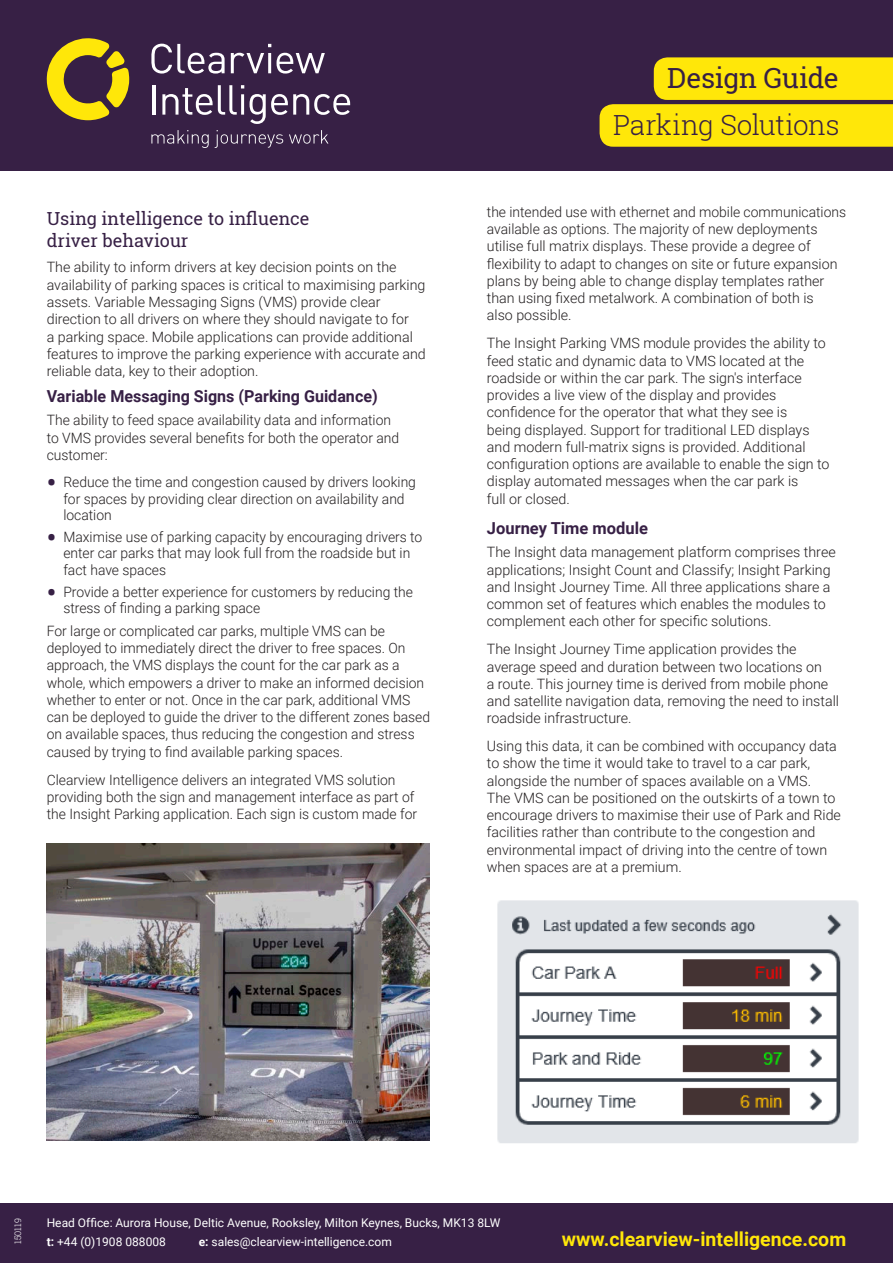
<style>
.page{position:relative;width:893px;height:1263px;background:#fff}
.page>*{position:absolute;margin:0;border:0;box-sizing:border-box;transform-origin:0 0}
.project___location{font:300 27.75px "Roboto Slab";letter-spacing:-.02em;color:#372045}
.t1{font:27.75px "Roboto Slab";letter-spacing:-.015em;color:#372045}
.t2{font:700 19.5px "Roboto";color:#ffe709}
.key_heading{font:18px/21.6px "Roboto Slab";color:#372045}
.sub_heading{font:700 16.5px "Roboto";color:#372045}
.body_text{font:300 14.25px/17.2px "Roboto";color:#231f20}
.sub_heading-2{font:300 14.25px/17.2px "Roboto";color:#231f20}
.t3{font:12px "Roboto";color:#fff}
.strapline{font:300 9px "Roboto Slab";color:#fff}
.s1{font-weight:700;font-size:27px;color:#372045}
.s2{font-weight:700}
</style>
<div class="page">
<div style="left:0;top:0;width:893px;height:170px;background:#372045"></div>
<svg style="left:46px;top:38px;width:83px;height:82px"></svg>
<svg style="left:151px;top:130px;width:58px;height:18px"></svg>
<svg style="left:215px;top:130px;width:68px;height:18px"></svg>
<svg style="left:289px;top:130px;width:39px;height:14px"></svg>
<svg style="left:151px;top:44px;width:74px;height:30px"></svg>
<svg style="left:231px;top:53px;width:33px;height:20px"></svg>
<hr style="left:268px;top:53px;width:3px;height:20px;background:#fff">
<svg style="left:277px;top:53px;width:48px;height:21px"></svg>
<hr style="left:153px;top:85px;width:3px;height:30px;background:#fff">
<svg style="left:162px;top:85px;width:82px;height:30px"></svg>
<hr style="left:241px;top:94px;width:3px;height:21px;background:#fff">
<svg style="left:250px;top:94px;width:100px;height:30px"></svg>
<svg style="left:600px;top:57px;width:293px;height:90px;background:#e1c911"></svg>
<div style="left:0;top:1203px;width:893px;height:60px;background:#372045"></div>
<img style="left:47px;top:843px;width:382px;height:298px">
<img style="left:497px;top:900px;width:362px;height:243px">
<p class="key_heading" style="left:47px;top:208px;width:264px">Using intelligence to influence driver behaviour</p>
<p class="sub_heading-2" style="left:47px;top:258px;width:381px">The ability to inform drivers at key decision points on the availability of parking spaces is critical to maximising parking assets. Variable Messaging Signs (VMS) provide clear direction to all drivers on where they should navigate to for<br>a parking space. Mobile applications can provide additional features to improve the parking experience with accurate and reliable data, key to their adoption.</p>
<p class="sub_heading" style="left:47px;top:384px;width:332px">Variable Messaging Signs (Parking Guidance)</p>
<p class="body_text" style="left:47px;top:411px;width:354px">The ability to feed space availability data and information to VMS provides several benefits for both the operator and customer:</p>
<p class="body_text" style="left:63px;top:473px;width:354px;line-height:16.5px;text-indent:-17px"><span class="s1">•</span> Reduce the time and congestion caused by drivers looking for spaces by providing clear direction on availability and location</p>
<p class="body_text" style="left:63px;top:528px;width:361px;line-height:16.5px;text-indent:-17px"><span class="s1">•</span> Maximise use of parking capacity by encouraging drivers to enter car parks that may look full from the roadside but in fact have spaces</p>
<p class="body_text" style="left:63px;top:583px;width:351px;line-height:16.5px;text-indent:-17px"><span class="s1">•</span> Provide a better experience for customers by reducing the stress of finding a parking space</p>
<p class="body_text" style="left:47px;top:622px;width:385px">For large or complicated car parks, multiple VMS can be deployed to immediately direct the driver to free spaces. On approach, the VMS displays the count for the car park as a whole, which empowers a driver to make an informed decision whether to enter or not. Once in the car park, additional VMS can be deployed to guide the driver to the different zones based on available spaces, thus reducing the congestion and stress caused by trying to find available parking spaces.</p>
<p class="body_text" style="left:47px;top:770px;width:372px">Clearview Intelligence delivers an integrated VMS solution providing both the sign and management interface as part of the Insight Parking application. Each sign is custom made for</p>
<p class="t1" style="left:667px;top:59px;width:173px">Design Guide</p>
<p class="project___location" style="left:613px;top:106px;width:228px">Parking Solutions</p>
<p class="body_text" style="left:487px;top:203px;width:361px">the intended use with ethernet and mobile communications available as options. The majority of new deployments utilise full matrix displays. These provide a degree of flexibility to adapt to changes on site or future expansion plans by being able to change display templates rather than using fixed metalwork. A combination of both is<br>also possible.</p>
<p class="body_text" style="left:487px;top:334px;width:344px">The Insight Parking VMS module provides the ability to feed static and dynamic data to VMS located at the roadside or within the car park. The sign's interface provides a live view of the display and provides confidence for the operator that what they see is<br>being displayed. Support for traditional LED displays and modern full-matrix signs is provided. Additional configuration options are available to enable the sign to display automated messages when the car park is<br>full or closed.</p>
<p class="sub_heading" style="left:487px;top:516px;width:163px">Journey Time module</p>
<p class="body_text" style="left:487px;top:543px;width:350px">The Insight data management platform comprises three applications; Insight Count and Classify; Insight Parking and Insight Journey Time. All three applications share a common set of features which enables the modules to complement each other for specific solutions.</p>
<p class="body_text" style="left:487px;top:640px;width:354px">The Insight Journey Time application provides the average speed and duration between two locations on<br>a route. This journey time is derived from mobile phone and satellite navigation data, removing the need to install roadside infrastructure.</p>
<p class="body_text" style="left:487px;top:737px;width:356px">Using this data, it can be combined with occupancy data to show the time it would take to travel to a car park, alongside the number of spaces available on a VMS.<br>The VMS can be positioned on the outskirts of a town to encourage drivers to maximise their use of Park and Ride facilities rather than contribute to the congestion and environmental impact of driving into the centre of town when spaces are at a premium.</p>
<p class="strapline" style="left:12px;top:1244px;width:27px;rotate:-90deg">150119</p>
<p class="t3" style="left:47px;top:1215px;width:455px">Head Office: Aurora House, Deltic Avenue, Rooksley, Milton Keynes, Bucks, MK13 8LW</p>
<p class="t3" style="left:47px;top:1233px;width:121px"><span class="s2">t:</span> +44 (0)1908 088008</p>
<p class="t3" style="left:199px;top:1233px;width:195px"><span class="s2">e:</span> sales@clearview-intelligence.com</p>
<p class="t2" style="left:562px;top:1225px;width:286px">www.clearview-intelligence.com</p>
</div>
